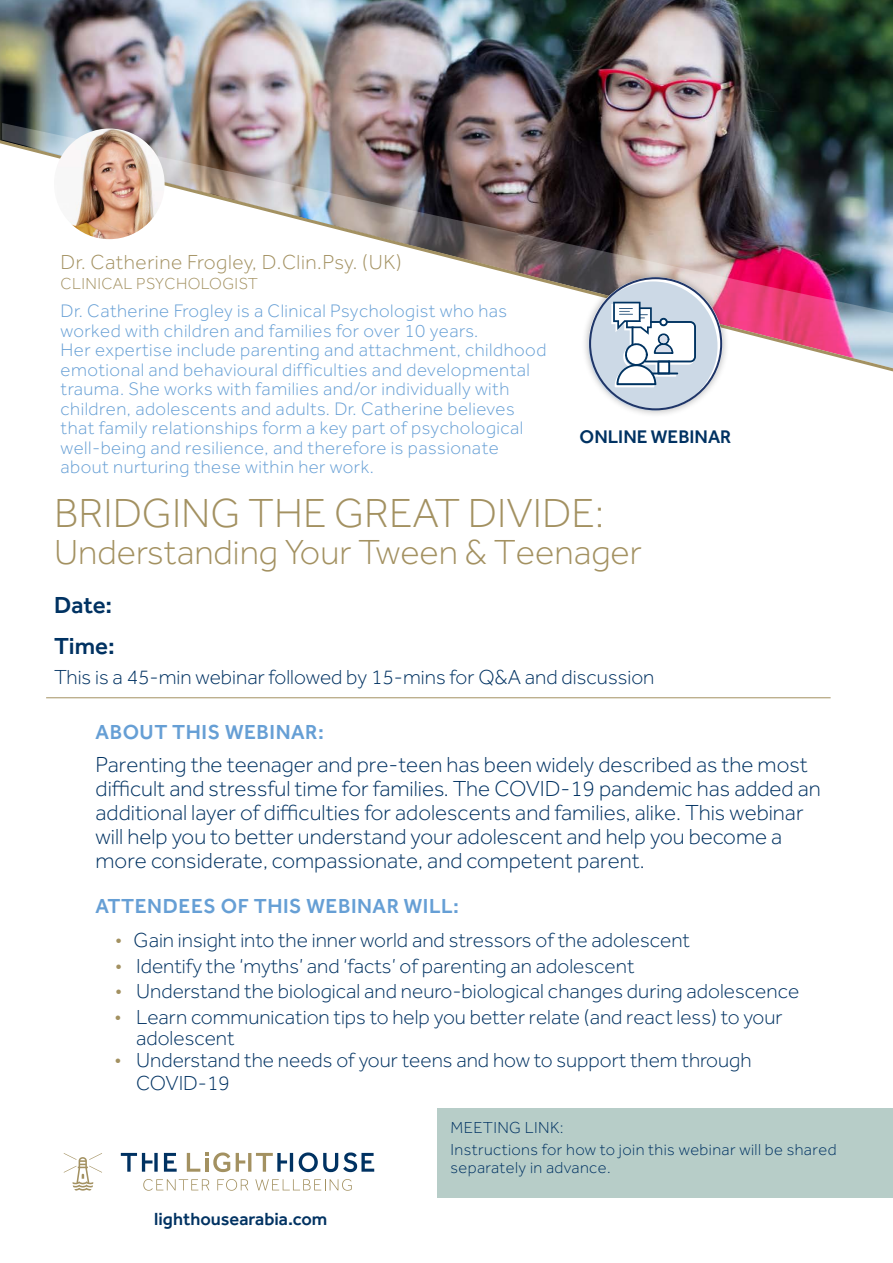
<style>
.page{position:relative;width:893px;height:1263px;background:#fff}
.page>*{position:absolute;margin:0;border:0;box-sizing:border-box;transform-origin:0 0}
.t1{font:300 42px "Effra";color:#a39161}
.t2{font:300 36px "Effra";color:#a39161}
.t3{font:500 24px/41px "Effra";color:#003262}
.t4{font:300 22.5px/24px "Effra";color:#003262}
.t5{font:300 21px/21px "Effra";color:#003262}
.t6{font:500 21px "Effra";letter-spacing:.025em;color:#669fd5}
.t7{font:300 21px "Effra";letter-spacing:.025em;color:#a39161}
.t8{font:500 18.9px "Effra";color:#003262}
.t9{font:300 18.75px/19.5px "Effra";letter-spacing:.025em;color:#669fd5}
.t10{font:500 18.15px "Effra";color:#003262}
.t11{font:300 16.5px/22.2px "Effra";letter-spacing:.025em;color:#003262}
.t12{font:300 16.5px "Effra";letter-spacing:.025em;color:#a39161}
.s1{color:#a39161}
</style>
<div class="page">
<img style="left:0;top:0;width:893px;height:136px">
<img style="left:2px;top:123px;width:891px;height:13px">
<img style="left:0;top:136px;width:893px;height:236px">
<hr style="left:46px;top:697px;width:785px;height:1px;background:#a39161">
<svg style="left:121px;top:1153px;width:37px;height:19px"></svg>
<svg style="left:164px;top:1153px;width:13px;height:19px"></svg>
<svg style="left:187px;top:1152px;width:43px;height:20px"></svg>
<svg style="left:236px;top:1153px;width:57px;height:19px"></svg>
<svg style="left:299px;top:1152px;width:75px;height:20px"></svg>
<svg style="left:64px;top:1153px;width:38px;height:37px"></svg>
<svg style="left:143px;top:1179px;width:66px;height:12px"></svg>
<svg style="left:217px;top:1179px;width:31px;height:12px"></svg>
<svg style="left:255px;top:1179px;width:97px;height:12px"></svg>
<div style="left:581px;top:270px;width:149px;height:148px;background:#000;opacity:.3"></div>
<svg style="left:588px;top:277px;width:134px;height:134px"></svg>
<img style="left:54px;top:129px;width:111px;height:110px;border-radius:55px">
<div style="left:438px;top:1108px;width:455px;height:89px;background:#b7cdc8"></div>
<p class="t7" style="left:61px;top:250px;width:343px">Dr. Catherine Frogley, D.Clin.Psy. (UK)</p>
<p class="t12" style="left:61px;top:274px;width:199px">CLINICAL PSYCHOLOGIST</p>
<p class="t9" style="left:61px;top:301px;width:487px">Dr. Catherine Frogley is a Clinical Psychologist who has worked with children and families for over 10 years.<br>Her expertise include parenting and attachment, childhood emotional and behavioural difficulties and developmental trauma. She works with families and/or individually with children, adolescents and adults. Dr. Catherine believes that family relationships form a key part of psychological well-being and resilience, and therefore is passionate about nurturing these within her work.</p>
<p class="t8" style="left:580px;top:425px;width:153px">ONLINE WEBINAR</p>
<h1 class="t1" style="left:54px;top:489px;width:551px">BRIDGING THE GREAT DIVIDE:</h1>
<h2 class="t2" style="left:54px;top:532px;width:589px">Understanding Your Tween &amp; Teenager</h2>
<p class="t3" style="left:54px;top:584px;width:62px">Date:<br>Time:</p>
<p class="t5" style="left:54px;top:666px;width:602px">This is a 45-min webinar followed by 15-mins for Q&amp;A and discussion</p>
<p class="t6" style="left:96px;top:719px;width:230px">ABOUT THIS WEBINAR:</p>
<p class="t4" style="left:96px;top:752px;width:727px">Parenting the teenager and pre-teen has been widely described as the most difficult and stressful time for families. The COVID-19 pandemic has added an additional layer of difficulties for adolescents and families, alike. This webinar will help you to better understand your adolescent and help you become a more considerate, compassionate, and competent parent.</p>
<p class="t6" style="left:96px;top:894px;width:365px">ATTENDEES OF THIS WEBINAR WILL:</p>
<p class="t5" style="left:115px;top:930px;width:576px"><span class="s1">•</span> Gain insight into the inner world and stressors of the adolescent</p>
<p class="t5" style="left:115px;top:955px;width:521px"><span class="s1">•</span> Identify the ‘myths’ and ‘facts’ of parenting an adolescent</p>
<p class="t5" style="left:115px;top:981px;width:686px"><span class="s1">•</span> Understand the biological and neuro-biological changes during adolescence</p>
<p class="t5" style="left:136px;top:1006px;width:648px;text-indent:-22px"><span class="s1">•</span> Learn communication tips to help you better relate (and react less) to your adolescent</p>
<p class="t5" style="left:136px;top:1049px;width:617px;line-height:22.5px;text-indent:-22px"><span class="s1">•</span> Understand the needs of your teens and how to support them through<br>COVID-19</p>
<p class="t10" style="left:154px;top:1208px;width:175px">lighthousearabia.com</p>
<p class="t11" style="left:451px;top:1116px;width:388px">MEETING LINK:<br>Instructions for how to join this webinar will be shared</p>
<p class="t11" style="left:451px;top:1156px;width:162px">separately in advance.</p>
</div>
